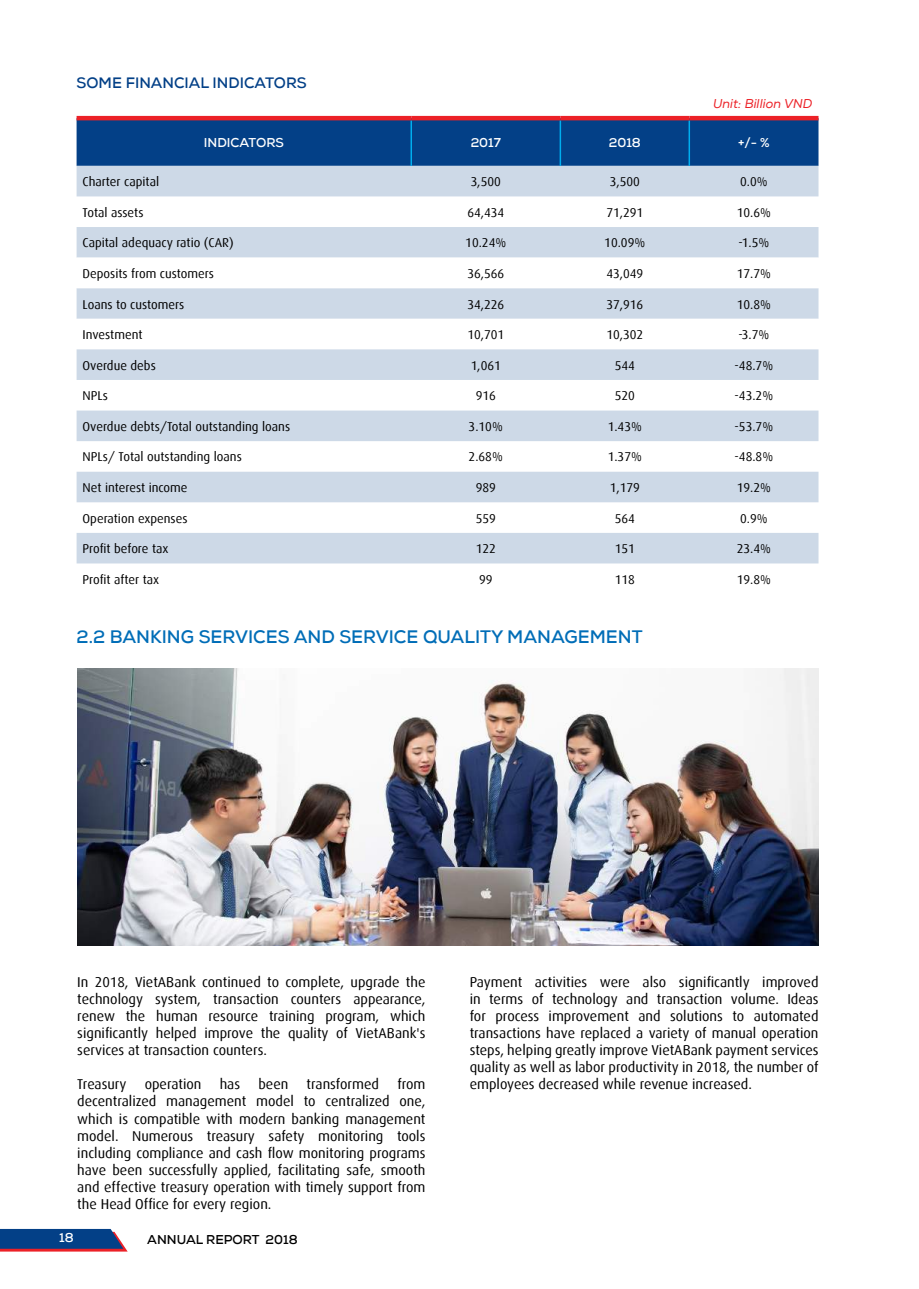
<style>
.page{position:relative;width:919px;height:1289px;background:#fff}
.page>*{position:absolute;margin:0;border:0;box-sizing:border-box;transform-origin:0 0}
.t1{font:700 18px "Nexa";color:#006db7}
.t2{font:700 15px "Nexa";color:#034087}
.t3{font:14.25px/17.1px "Dax VN Regular";color:#000;text-align:justify}
.t4{font:12.75px "Dax VN Regular";color:#000}
.t5{font:700 12.75px "Nexa";color:#fff}
.t6{font:700 12.75px "Nexa";color:#000}
.t7{font:italic 12.75px "Nexa";color:#ec2127}
</style>
<div class="page">
<div style="left:77px;top:120px;width:741px;height:46px;background:#034087"></div>
<svg style="left:77px;top:166px;width:741px;height:153px;fill:#cdd9e7"></svg>
<svg style="left:77px;top:257px;width:741px;height:31px"></svg>
<svg style="left:77px;top:349px;width:741px;height:214px;fill:#cdd9e7"></svg>
<hr style="left:410px;top:120px;width:2px;height:46px;background:#00aeef">
<hr style="left:559px;top:120px;width:2px;height:46px;background:#00aeef">
<hr style="left:688px;top:120px;width:2px;height:46px;background:#00aeef">
<hr style="left:77px;top:116px;width:334px;height:4px;background:#ec2127">
<hr style="left:411px;top:116px;width:149px;height:4px;background:#ec2127">
<hr style="left:560px;top:116px;width:129px;height:4px;background:#ec2127">
<hr style="left:689px;top:116px;width:129px;height:4px;background:#ec2127">
<img style="left:77px;top:668px;width:741px;height:277px">
<svg style="left:0;top:1228px;width:128px;height:23px;background:#365088"></svg>
<p class="t2" style="left:77px;top:71px;width:232px">SOME FINANCIAL INDICATORS</p>
<p class="t7" style="left:713px;top:94px;width:101px">Unit: Billion VND</p>
<p class="t5" style="left:204px;top:133px;width:82px">INDICATORS</p>
<p class="t5" style="left:470px;top:133px;width:32px">2017</p>
<p class="t5" style="left:608px;top:133px;width:34px">2018</p>
<p class="t5" style="left:738px;top:133px;width:33px">+/- %</p>
<p class="t4" style="left:83px;top:173px;width:78px">Charter capital</p>
<p class="t4" style="left:470px;top:173px;width:32px">3,500</p>
<p class="t4" style="left:609px;top:173px;width:32px">3,500</p>
<p class="t4" style="left:740px;top:173px;width:29px">0.0%</p>
<p class="t4" style="left:83px;top:204px;width:62px">Total assets</p>
<p class="t4" style="left:467px;top:204px;width:38px">64,434</p>
<p class="t4" style="left:606px;top:204px;width:38px">71,291</p>
<p class="t4" style="left:736px;top:204px;width:36px">10.6%</p>
<p class="t4" style="left:83px;top:234px;width:153px">Capital adequacy ratio (CAR)</p>
<p class="t4" style="left:465px;top:234px;width:43px">10.24%</p>
<p class="t4" style="left:604px;top:234px;width:43px">10.09%</p>
<p class="t4" style="left:738px;top:234px;width:32px">-1.5%</p>
<p class="t4" style="left:83px;top:265px;width:133px">Deposits from customers</p>
<p class="t4" style="left:467px;top:265px;width:38px">36,566</p>
<p class="t4" style="left:606px;top:265px;width:38px">43,049</p>
<p class="t4" style="left:736px;top:265px;width:36px">17.7%</p>
<p class="t4" style="left:83px;top:296px;width:103px">Loans to customers</p>
<p class="t4" style="left:467px;top:296px;width:38px">34,226</p>
<p class="t4" style="left:606px;top:296px;width:38px">37,916</p>
<p class="t4" style="left:736px;top:296px;width:36px">10.8%</p>
<p class="t4" style="left:83px;top:326px;width:61px">Investment</p>
<p class="t4" style="left:467px;top:326px;width:38px">10,701</p>
<p class="t4" style="left:606px;top:326px;width:38px">10,302</p>
<p class="t4" style="left:738px;top:326px;width:33px">-3.7%</p>
<p class="t4" style="left:83px;top:357px;width:75px">Overdue debs</p>
<p class="t4" style="left:470px;top:357px;width:32px">1,061</p>
<p class="t4" style="left:614px;top:357px;width:22px">544</p>
<p class="t4" style="left:734px;top:357px;width:40px">-48.7%</p>
<p class="t4" style="left:83px;top:387px;width:27px">NPLs</p>
<p class="t4" style="left:475px;top:387px;width:22px">916</p>
<p class="t4" style="left:614px;top:387px;width:22px">520</p>
<p class="t4" style="left:734px;top:387px;width:40px">-43.2%</p>
<p class="t4" style="left:83px;top:418px;width:209px">Overdue debts/Total outstanding loans</p>
<p class="t4" style="left:468px;top:418px;width:36px">3.10%</p>
<p class="t4" style="left:607px;top:418px;width:36px">1.43%</p>
<p class="t4" style="left:734px;top:418px;width:40px">-53.7%</p>
<p class="t4" style="left:83px;top:448px;width:161px">NPLs/ Total outstanding loans</p>
<p class="t4" style="left:468px;top:448px;width:36px">2.68%</p>
<p class="t4" style="left:607px;top:448px;width:36px">1.37%</p>
<p class="t4" style="left:734px;top:448px;width:40px">-48.8%</p>
<p class="t4" style="left:83px;top:479px;width:106px">Net interest income</p>
<p class="t4" style="left:475px;top:479px;width:22px">989</p>
<p class="t4" style="left:609px;top:479px;width:32px">1,179</p>
<p class="t4" style="left:736px;top:479px;width:36px">19.2%</p>
<p class="t4" style="left:83px;top:510px;width:106px">Operation expenses</p>
<p class="t4" style="left:475px;top:510px;width:22px">559</p>
<p class="t4" style="left:614px;top:510px;width:22px">564</p>
<p class="t4" style="left:740px;top:510px;width:29px">0.9%</p>
<p class="t4" style="left:83px;top:540px;width:87px">Profit before tax</p>
<p class="t4" style="left:475px;top:540px;width:22px">122</p>
<p class="t4" style="left:614px;top:540px;width:22px">151</p>
<p class="t4" style="left:736px;top:540px;width:36px">23.4%</p>
<p class="t4" style="left:83px;top:571px;width:78px">Profit after tax</p>
<p class="t4" style="left:479px;top:571px;width:15px">99</p>
<p class="t4" style="left:614px;top:571px;width:22px">118</p>
<p class="t4" style="left:736px;top:571px;width:36px">19.8%</p>
<p class="t1" style="left:77px;top:623px;width:567px">2.2 BANKING SERVICES AND SERVICE QUALITY MANAGEMENT</p>
<p class="t3" style="left:77px;top:972px;width:350px">In 2018, VietABank continued to complete, upgrade the technology system, transaction counters appearance, renew the human resource training program, which significantly helped improve the quality of VietABank's services at transaction counters.</p>
<p class="t3" style="left:77px;top:1075px;width:51px">Treasury</p>
<p class="t3" style="left:145px;top:1075px;width:58px">operation</p>
<p class="t3" style="left:220px;top:1075px;width:22px">has</p>
<p class="t3" style="left:258px;top:1075px;width:31px">been</p>
<p class="t3" style="left:306px;top:1075px;width:74px">transformed</p>
<p class="t3" style="left:77px;top:1075px;width:350px;text-indent:320px">from decentralized management model to centralized one, which is compatible with modern banking management model. Numerous treasury safety monitoring tools including compliance and cash flow monitoring programs have been successfully applied, facilitating safe, smooth and effective treasury operation with timely support from the Head Office for every region.</p>
<p class="t5" style="left:59px;top:1228px;width:16px">18</p>
<p class="t6" style="left:147px;top:1229px;width:152px">ANNUAL REPORT 2018</p>
<p class="t3" style="left:469px;top:972px;width:350px">Payment activities were also significantly improved in terms of technology and transaction volume. Ideas for process improvement and solutions to automated transactions have replaced a variety of manual operation steps, helping greatly improve VietABank payment services quality as well as labor productivity in 2018, the number of employees decreased while revenue increased.</p>
</div>
